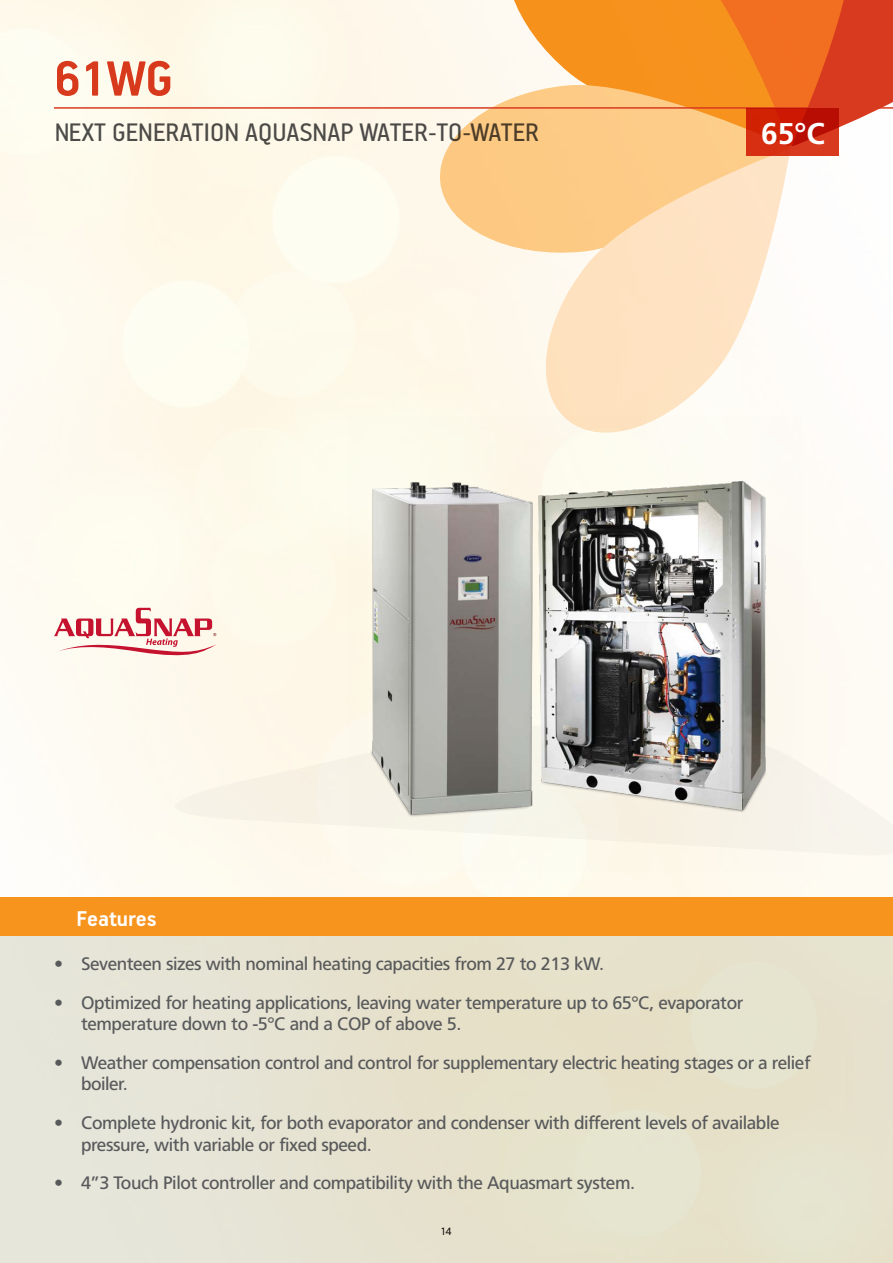
<style>
.page{position:relative;width:893px;height:1263px;background:#fff}
.page>*{position:absolute;margin:0;border:0;box-sizing:border-box;transform-origin:0 0}
.t1{font:700 55.5px "PF Handbook Pro";color:#d93b20}
.t2{font:700 30px "PF Catalog";color:#fff}
.t3{font:28.5px "PF Handbook Pro";color:#4d4d4f}
.t4{font:700 24px "PF Handbook Pro";color:#fff}
.t5{font:18px/21.6px "PF Catalog";letter-spacing:-.025em;color:#58595b}
.t6{font:10.5px "CF Asty Std";color:#000}
</style>
<div class="page">
<svg style="left:489px;top:0;width:404px;height:128px;background:#f0853a"></svg>
<svg style="left:436px;top:78px;width:354px;height:181px;background:#fcca8a"></svg>
<svg style="left:532px;top:148px;width:259px;height:269px;fill:#fee2c2"></svg>
<hr style="left:54px;top:107px;width:839px;height:2px;background:#d93b20">
<svg style="left:54px;top:608px;width:163px;height:52px"></svg>
<div style="left:161px;top:715px;width:732px;height:142px;background:#fef8ec"></div>
<img style="left:347px;top:417px;width:455px;height:454px">
<div style="left:0;top:930px;width:893px;height:333px;background:#e6e3ce"></div>
<div style="left:0;top:897px;width:893px;height:39px;background:#f7941e"></div>
<svg style="left:747px;top:109px;width:92px;height:47px;background:#cc230b"></svg>
<h1 class="t1" style="left:54px;top:45px;width:121px">61WG</h1>
<h3 class="t3" style="left:54px;top:115px;width:486px">NEXT GENERATION AQUASNAP WATER-TO-WATER</h3>
<h2 class="t2" style="left:761px;top:116px;width:65px">65°C</h2>
<h3 class="t4" style="left:77px;top:904px;width:82px">Features</h3>
<p class="t5" style="left:54px;top:953px;width:551px">• Seventeen sizes with nominal heating capacities from 27 to 213 kW.</p>
<p class="t5" style="left:81px;top:992px;width:664px;text-indent:-27px">• Optimized for heating applications, leaving water temperature up to 65°C, evaporator temperature down to -5°C and a COP of above 5.</p>
<p class="t5" style="left:81px;top:1052px;width:731px;text-indent:-27px">• Weather compensation control and control for supplementary electric heating stages or a relief boiler.</p>
<p class="t5" style="left:81px;top:1112px;width:700px;text-indent:-27px">• Complete hydronic kit, for both evaporator and condenser with different levels of available pressure, with variable or fixed speed.</p>
<p class="t5" style="left:54px;top:1172px;width:582px">• 4”3 Touch Pilot controller and compatibility with the Aquasmart system.</p>
<p class="t6" style="left:441px;top:1225px;width:12px">14</p>
</div>
